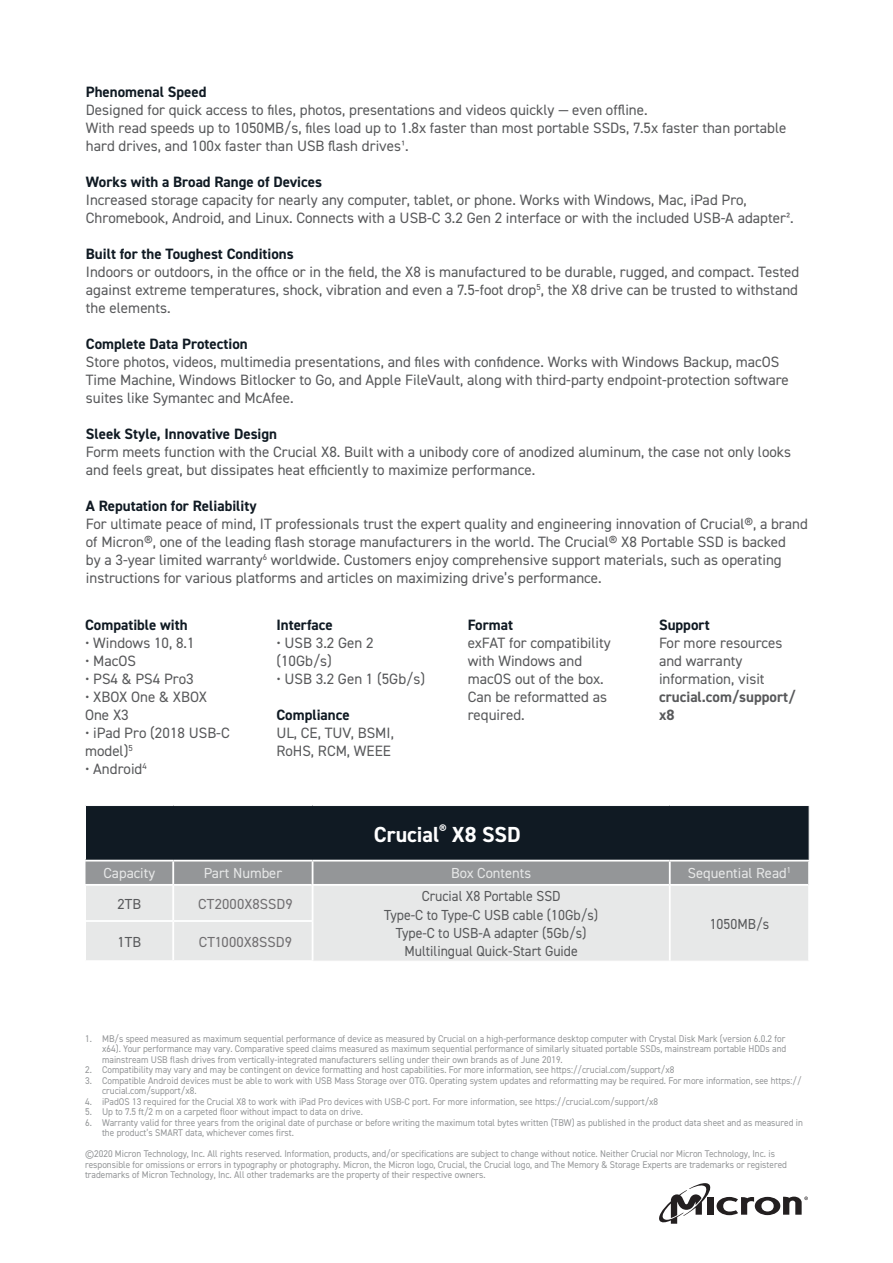
<style>
.page{position:relative;width:893px;height:1263px;background:#fff}
.page>*{position:absolute;margin:0;border:0;box-sizing:border-box;transform-origin:0 0}
.Table_Header{font:700 21.9px "DIN2014";color:#fff}
.t1{font:15px/18px "DIN2014";color:#58595b}
.t2{font:700 15px "DIN2014";color:#101a23}
.t3{font:700 15px/18px "DIN2014";color:#58595b}
.none{font:14.55px "DIN2014";color:#58595b;scale:.95 1}
.none-2{font:14.55px "DIN2014";color:#e7e8e8}
.bulleted_list_sml{font:14.55px "DIN2014";letter-spacing:.01em;color:#716f71}
.none-3{font:14.55px "DIN2014";color:#58595b}
.Legal{font:9.75px/10.5px "DIN2014";color:#949698;scale:.95 1}
</style>
<div class="page">
<div style="left:85px;top:805px;width:724px;height:56px;background:#101a23"></div>
<div style="left:86px;top:886px;width:722px;height:75px;background:#e7e8e8"></div>
<hr style="left:85px;top:805px;width:88px;height:1px;background:#fff">
<hr style="left:85px;top:806px;width:1px;height:54px;background:#fff">
<hr style="left:173px;top:805px;width:140px;height:1px;background:#fff">
<hr style="left:313px;top:805px;width:357px;height:1px;background:#fff">
<hr style="left:670px;top:805px;width:140px;height:1px;background:#fff">
<hr style="left:809px;top:806px;width:1px;height:54px;background:#e7e8e8">
<hr style="left:172px;top:886px;width:2px;height:34px;background:#fff">
<hr style="left:312px;top:886px;width:1px;height:34px;background:#fff">
<hr style="left:669px;top:886px;width:2px;height:35px;background:#fff">
<hr style="left:86px;top:920px;width:87px;height:2px;background:#fff">
<hr style="left:173px;top:920px;width:140px;height:2px;background:#fff">
<hr style="left:172px;top:922px;width:2px;height:38px;background:#fff">
<hr style="left:312px;top:922px;width:1px;height:38px;background:#fff">
<hr style="left:669px;top:921px;width:2px;height:40px;background:#fff">
<hr style="left:85px;top:960px;width:88px;height:2px;background:#fff">
<hr style="left:173px;top:960px;width:140px;height:2px;background:#fff">
<hr style="left:85px;top:860px;width:88px;height:1px;background:#fff">
<hr style="left:173px;top:860px;width:140px;height:1px;background:#fff">
<hr style="left:313px;top:860px;width:357px;height:1px;background:#fff">
<div style="left:85px;top:861px;width:723px;height:24px;background:#949698"></div>
<hr style="left:670px;top:860px;width:140px;height:1px;background:#fff">
<hr style="left:312px;top:884px;width:358px;height:2px;background:#fff">
<hr style="left:670px;top:884px;width:138px;height:2px;background:#fff">
<hr style="left:669px;top:861px;width:2px;height:23px;background:#fff">
<svg style="left:659px;top:1183px;width:149px;height:41px"></svg>
<p class="t2" style="left:86px;top:82px;width:122px">Phenomenal Speed</p>
<p class="t1" style="left:86px;top:100px;width:563px">Designed for quick access to files, photos, presentations and videos quickly — even offline.</p>
<p class="t1" style="left:86px;top:118px;width:702px">With read speeds up to 1050MB/s, files load up to 1.8x faster than most portable SSDs, 7.5x faster than portable hard drives, and 100x faster than USB flash drives¹.</p>
<p class="t2" style="left:86px;top:172px;width:238px">Works with a Broad Range of Devices</p>
<p class="t1" style="left:86px;top:190px;width:709px">Increased storage capacity for nearly any computer, tablet, or phone. Works with Windows, Mac, iPad Pro,<br>Chromebook, Android, and Linux. Connects with a USB-C 3.2 Gen 2 interface or with the included USB-A adapter².</p>
<p class="t2" style="left:86px;top:244px;width:209px">Built for the Toughest Conditions</p>
<p class="t1" style="left:86px;top:262px;width:715px;text-align:justify">Indoors or outdoors, in the office or in the field, the X8 is manufactured to be durable, rugged, and compact. Tested against extreme temperatures, shock, vibration and even a 7.5-foot drop<sup>5</sup>, the X8 drive can be trusted to withstand the elements.</p>
<p class="t2" style="left:86px;top:334px;width:163px">Complete Data Protection</p>
<p class="t1" style="left:86px;top:352px;width:705px">Store photos, videos, multimedia presentations, and files with confidence. Works with Windows Backup, macOS<br>Time Machine, Windows Bitlocker to Go, and Apple FileVault, along with third-party endpoint-protection software suites like Symantec and McAfee.</p>
<p class="t2" style="left:86px;top:424px;width:193px">Sleek Style, Innovative Design</p>
<p class="t1" style="left:86px;top:442px;width:707px">Form meets function with the Crucial X8. Built with a unibody core of anodized aluminum, the case not only looks and feels great, but dissipates heat efficiently to maximize performance.</p>
<p class="t2" style="left:86px;top:496px;width:172px">A Reputation for Reliability</p>
<p class="t1" style="left:86px;top:514px;width:723px">For ultimate peace of mind, IT professionals trust the expert quality and engineering innovation of Crucial®, a brand of Micron®, one of the leading flash storage manufacturers in the world. The Crucial® X8 Portable SSD is backed<br>by a 3-year limited warranty<sup>6</sup> worldwide. Customers enjoy comprehensive support materials, such as operating instructions for various platforms and articles on maximizing drive’s performance.</p>
<p class="t2" style="left:85px;top:614px;width:104px">Compatible with</p>
<p class="t1" style="left:85px;top:633px;width:111px">• Windows 10, 8.1</p>
<p class="t1" style="left:85px;top:651px;width:53px">• MacOS</p>
<p class="t1" style="left:85px;top:669px;width:110px">• PS4 &amp; PS4 Pro3</p>
<p class="t1" style="left:85px;top:687px;width:124px">• XBOX One &amp; XBOX<br>One X3</p>
<p class="t1" style="left:85px;top:723px;width:146px">• iPad Pro (2018 USB-C model)<sup>5</sup></p>
<p class="t1" style="left:85px;top:759px;width:63px">• Android<sup>4</sup></p>
<p class="t2" style="left:276px;top:614px;width:58px">Interface</p>
<p class="t1" style="left:276px;top:633px;width:99px">• USB 3.2 Gen 2 (10Gb/s)</p>
<p class="t1" style="left:276px;top:669px;width:150px">• USB 3.2 Gen 1 (5Gb/s)</p>
<p class="t2" style="left:276px;top:704px;width:75px">Compliance</p>
<p class="t1" style="left:276px;top:723px;width:119px">UL, CE, TUV, BSMI,<br>RoHS, RCM, WEEE</p>
<p class="t2" style="left:468px;top:614px;width:47px">Format</p>
<p class="t1" style="left:468px;top:633px;width:145px">exFAT for compatibility with Windows and macOS out of the box.<br>Can be reformatted as required.</p>
<p class="Table_Header" style="left:374px;top:819px;width:149px">Crucial<sup>®</sup> X8 SSD</p>
<p class="t2" style="left:659px;top:614px;width:52px">Support</p>
<p class="t1" style="left:659px;top:633px;width:125px">For more resources and warranty information, visit</p>
<p class="t3" style="left:659px;top:687px;width:138px">crucial.com/support/ x8</p>
<p class="none-2" style="left:104px;top:864px;width:53px">Capacity</p>
<p class="none-2" style="left:204px;top:864px;width:80px">Part Number</p>
<p class="none-2" style="left:451px;top:864px;width:82px">Box Contents</p>
<p class="none-2" style="left:688px;top:864px;width:105px">Sequential Read<sup>1</sup></p>
<p class="none-3" style="left:118px;top:894px;width:25px">2TB</p>
<p class="bulleted_list_sml" style="left:198px;top:894px;width:96px">CT2000X8SSD9</p>
<p class="none" style="left:422px;top:887px;width:148px">Crucial X8 Portable SSD</p>
<p class="none" style="left:384px;top:905px;width:227px">Type-C to Type-C USB cable (10Gb/s)</p>
<p class="none" style="left:396px;top:924px;width:202px">Type-C to USB-A adapter (5Gb/s)</p>
<p class="none" style="left:404px;top:942px;width:184px">Multilingual Quick-Start Guide</p>
<p class="none" style="left:710px;top:914px;width:64px">1050MB/s</p>
<p class="none-3" style="left:118px;top:933px;width:25px">1TB</p>
<p class="bulleted_list_sml" style="left:199px;top:933px;width:95px">CT1000X8SSD9</p>
<p class="Legal" style="left:102px;top:1033px;width:722px;text-align:justify;text-indent:-17px">1. MB/s speed measured as maximum sequential performance of device as measured by Crucial on a high-performance desktop computer with Crystal Disk Mark (version 6.0.2 for x64). Your performance may vary. Comparative speed claims measured as maximum sequential performance of similarly situated portable SSDs, mainstream portable HDDs and mainstream USB flash drives from vertically-integrated manufacturers selling under their own brands as of June 2019.</p>
<p class="Legal" style="left:85px;top:1064px;width:622px">2. Compatibility may vary and may be contingent on device formatting and host capabilities. For more information, see https://crucial.com/support/x8</p>
<p class="Legal" style="left:102px;top:1075px;width:738px;text-indent:-17px">3. Compatible Android devices must be able to work with USB Mass Storage over OTG. Operating system updates and reformatting may be required. For more information, see https:// crucial.com/support/x8.</p>
<p class="Legal" style="left:85px;top:1096px;width:605px">4. iPadOS 13 required for the Crucial X8 to work with iPad Pro devices with USB-C port. For more information, see https://crucial.com/support/x8</p>
<p class="Legal" style="left:85px;top:1106px;width:294px">5. Up to 7.5 ft/2 m on a carpeted floor without impact to data on drive.</p>
<p class="Legal" style="left:102px;top:1117px;width:739px;text-indent:-17px">6. Warranty valid for three years from the original date of purchase or before writing the maximum total bytes written (TBW) as published in the product data sheet and as measured in the product’s SMART data, whichever comes first.</p>
<p class="Legal" style="left:85px;top:1148px;width:740px">©2020 Micron Technology, Inc. All rights reserved. Information, products, and/or specifications are subject to change without notice. Neither Crucial nor Micron Technology, Inc. is responsible for omissions or errors in typography or photography. Micron, the Micron logo, Crucial, the Crucial logo, and The Memory &amp; Storage Experts are trademarks or registered trademarks of Micron Technology, Inc. All other trademarks are the property of their respective owners.</p>
</div>
